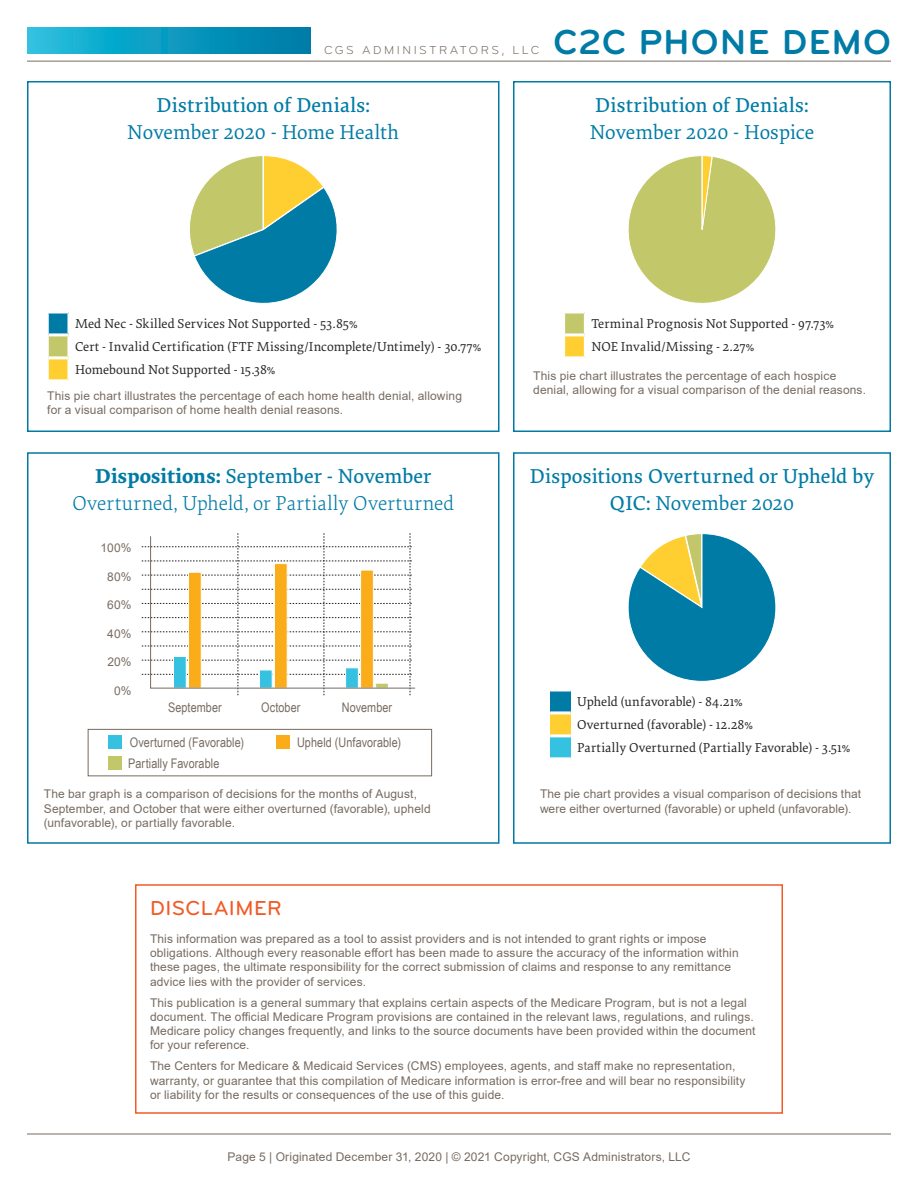
<style>
.page{position:relative;width:918px;height:1188px;background:#fff}
.page>*{position:absolute;margin:0;border:0;box-sizing:border-box;transform-origin:0 0}
.t1{font:700 36px "Bryant Pro";letter-spacing:.04em;color:#007ba5}
.t2{font:500 21px/27px "Elena";letter-spacing:.005em;color:#007ba5;text-align:center}
.t3{font:300 21px/27px "Elena";letter-spacing:.01em;color:#007ba5;text-align:center}
.t4{font:21px "Elena";color:#007ba5}
.t5{font:500 21px "Bryant Pro";letter-spacing:.025em;color:#f15b26}
.t6{font:13.5px/23px "Elena";letter-spacing:.005em;color:#231f20}
.t7{font:13.2px/20.2px "Arial Narrow";letter-spacing:.01em;color:#776b61}
.t8{font:12px/14.2px "Arial";letter-spacing:.01em;color:#776b61}
.t9{font:12px "Bryant Pro";letter-spacing:.205em;color:#776b61}
.s1{font-weight:700}
.s2{font-weight:500}
.s3{font-weight:400}
</style>
<div class="page">
<hr style="left:27px;top:61px;width:864px;height:1px;background:#776b61">
<svg style="left:27px;top:27px;width:283px;height:27px;background:#0c9cc1"></svg>
<hr style="left:27px;top:1134px;width:864px;height:1px;background:#776b61">
<div style="left:513px;top:81px;width:378px;height:351px;border:2px solid #007ba5"></div>
<div style="left:27px;top:81px;width:473px;height:351px;border:2px solid #007ba5"></div>
<div style="left:513px;top:452px;width:378px;height:392px;border:2px solid #007ba5"></div>
<svg style="left:628px;top:533px;width:148px;height:149px"></svg>
<svg style="left:628px;top:155px;width:148px;height:148px"></svg>
<svg style="left:189px;top:155px;width:149px;height:149px"></svg>
<div style="left:27px;top:452px;width:473px;height:392px;border:2px solid #007ba5"></div>
<div style="left:48px;top:312px;width:20px;height:23px;background:#007ba5"></div>
<div style="left:48px;top:335px;width:20px;height:23px;background:#c2c86a"></div>
<div style="left:48px;top:358px;width:20px;height:23px;background:#ffcf32"></div>
<hr style="left:47px;top:313px;width:2px;height:22px;background:#fff">
<hr style="left:47px;top:335px;width:2px;height:23px;background:#fff">
<hr style="left:47px;top:358px;width:2px;height:21px;background:#fff">
<svg style="left:48px;top:312px;width:20px;height:2px"></svg>
<hr style="left:49px;top:333px;width:19px;height:3px;background:#fff">
<hr style="left:49px;top:356px;width:19px;height:3px;background:#fff">
<hr style="left:47px;top:379px;width:21px;height:3px;background:#fff">
<div style="left:550px;top:690px;width:20px;height:23px;background:#007ba5"></div>
<div style="left:550px;top:713px;width:20px;height:23px;background:#ffcf32"></div>
<div style="left:550px;top:736px;width:20px;height:23px;background:#35c2e0"></div>
<svg style="left:550px;top:690px;width:20px;height:2px"></svg>
<hr style="left:550px;top:711px;width:20px;height:3px;background:#fff">
<hr style="left:550px;top:734px;width:20px;height:3px;background:#fff">
<hr style="left:550px;top:757px;width:20px;height:3px;background:#fff">
<div style="left:88px;top:729px;width:344px;height:47px;border:1px solid #776b61"></div>
<div style="left:108px;top:736px;width:14px;height:13px;background:#35c2e0"></div>
<div style="left:108px;top:756px;width:14px;height:14px;background:#c2c86a"></div>
<div style="left:277px;top:736px;width:13px;height:13px;background:#faad19"></div>
<div style="left:135px;top:884px;width:648px;height:230px;border:2px solid #f15b26"></div>
<div style="left:564px;top:312px;width:21px;height:23px;background:#c2c86a"></div>
<svg style="left:565px;top:336px;width:19px;height:20px"></svg>
<svg style="left:564px;top:314px;width:1px;height:21px"></svg>
<svg style="left:584px;top:314px;width:1px;height:23px"></svg>
<svg style="left:564px;top:312px;width:21px;height:2px"></svg>
<hr style="left:565px;top:333px;width:20px;height:3px;background:#fff">
<svg style="left:142px;top:533px;width:274px;height:162px"></svg>
<p class="t9" style="left:324px;top:43px;width:217px">CGS ADMINISTRATORS, LLC</p>
<h2 class="t2" style="left:157px;top:90px;width:215px">Distribution of Denials:</h2>
<h2 class="t4" style="left:127px;top:117px;width:273px">November 2020 - Home Health</h2>
<h1 class="t1" style="left:554px;top:20px;width:339px">C2C PHONE DEMO</h1>
<h2 class="t2" style="left:595px;top:90px;width:215px">Distribution of Denials:</h2>
<h2 class="t4" style="left:590px;top:117px;width:226px">November 2020 - Hospice</h2>
<p class="t6" style="left:75px;top:312px;width:408px">Med Nec - Skilled Services Not Supported - 53.85%<br>Cert - Invalid Certification (FTF Missing/Incomplete/Untimely) - 30.77%<br>Homebound Not Supported - 15.38%</p>
<p class="t8" style="left:47px;top:389px;width:416px">This pie chart illustrates the percentage of each home health denial, allowing for a visual comparison of home health denial reasons.</p>
<h2 class="t3" style="left:72px;top:462px;width:383px"><span class="s1">Dispositions:</span> <span class="s2">September - November<br></span>Overturned, Upheld, or Partially Overturned</h2>
<p class="t8" style="left:101px;top:541px;width:32px">100%</p>
<p class="t8" style="left:107px;top:569px;width:26px">80%</p>
<p class="t8" style="left:107px;top:598px;width:26px">60%</p>
<p class="t8" style="left:107px;top:626px;width:26px">40%</p>
<p class="t8" style="left:107px;top:655px;width:26px">20%</p>
<p class="t8" style="left:114px;top:683px;width:19px">0%</p>
<p class="t7" style="left:168px;top:696px;width:55px">September</p>
<p class="t7" style="left:261px;top:696px;width:41px">October</p>
<p class="t7" style="left:342px;top:696px;width:52px">November</p>
<p class="t7" style="left:128px;top:732px;width:117px">Overturned (Favorable)<br>Partially Favorable</p>
<p class="t7" style="left:297px;top:732px;width:106px">Upheld (Unfavorable)</p>
<p class="t8" style="left:44px;top:787px;width:388px">The bar graph is a comparison of decisions for the months of August,<br>September, and October that were either overturned (favorable), upheld (unfavorable), or partially favorable.</p>
<p class="t6" style="left:591px;top:312px;width:244px">Terminal Prognosis Not Supported - 97.73%<br>NOE Invalid/Missing - 2.27%</p>
<p class="t8" style="left:533px;top:369px;width:334px">This pie chart illustrates the percentage of each hospice denial, allowing for a visual comparison of the denial reasons.</p>
<h2 class="t2" style="left:530px;top:461px;width:346px">Dispositions Overturned or Upheld by<br>QIC: <span class="s3">November 2020</span></h2>
<p class="t6" style="left:577px;top:690px;width:275px">Upheld (unfavorable) - 84.21%<br>Overturned (favorable) - 12.28%<br>Partially Overturned (Partially Favorable) - 3.51%</p>
<p class="t8" style="left:540px;top:787px;width:323px">The pie chart provides a visual comparison of decisions that were either overturned (favorable) or upheld (unfavorable).</p>
<h2 class="t5" style="left:150px;top:895px;width:133px">DISCLAIMER</h2>
<p class="t8" style="left:150px;top:931px;width:590px">This information was prepared as a tool to assist providers and is not intended to grant rights or impose obligations. Although every reasonable effort has been made to assure the accuracy of the information within these pages, the ultimate responsibility for the correct submission of claims and response to any remittance advice lies with the provider of services.</p>
<p class="t8" style="left:150px;top:995px;width:607px">This publication is a general summary that explains certain aspects of the Medicare Program, but is not a legal document. The official Medicare Program provisions are contained in the relevant laws, regulations, and rulings.<br>Medicare policy changes frequently, and links to the source documents have been provided within the document for your reference.</p>
<p class="t8" style="left:150px;top:1059px;width:597px">The Centers for Medicare &amp; Medicaid Services (CMS) employees, agents, and staff make no representation, warranty, or guarantee that this compilation of Medicare information is error-free and will bear no responsibility or liability for the results or consequences of the use of this guide.</p>
<p class="t8" style="left:228px;top:1150px;width:464px">Page 5 | Originated December 31, 2020 | © 2021 Copyright, CGS Administrators, LLC</p>
</div>
